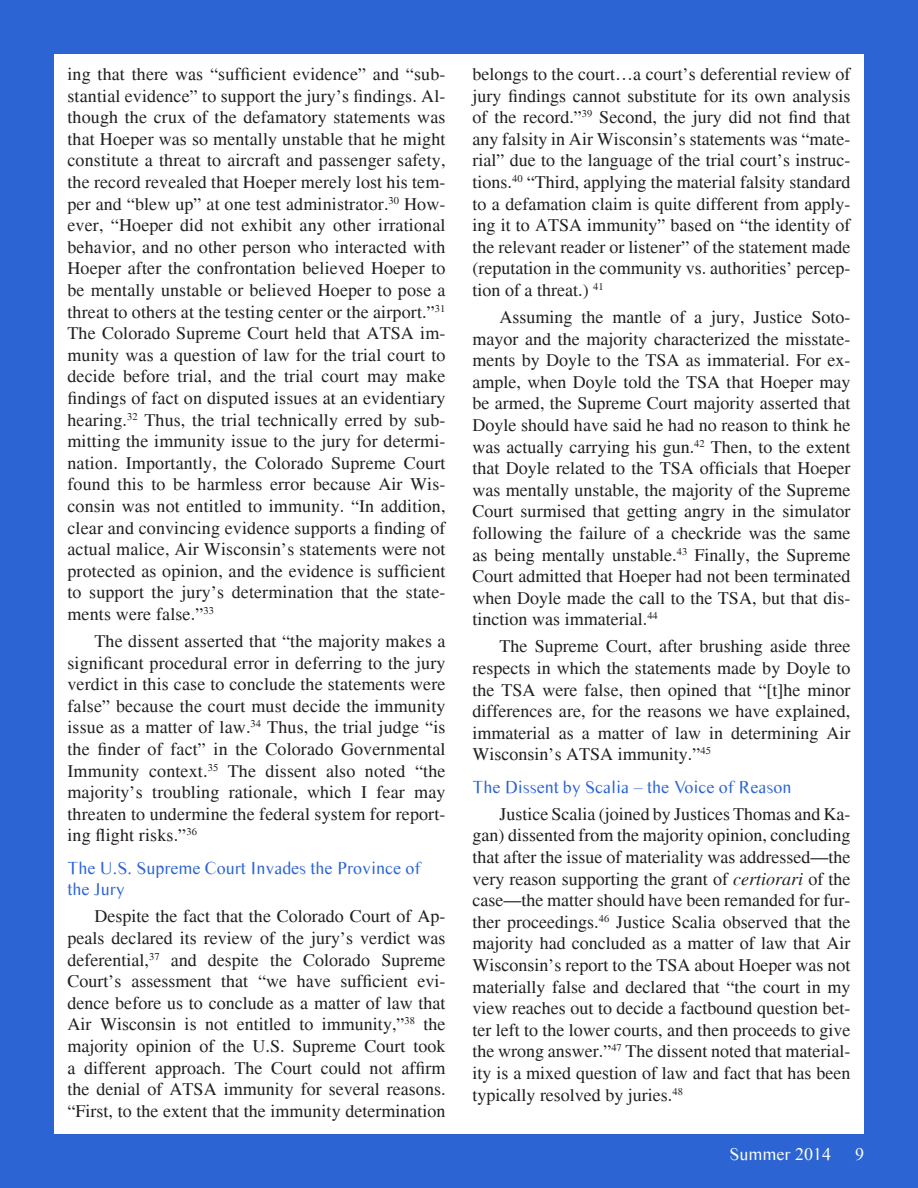
<style>
.page{position:relative;width:918px;height:1188px;background:#2c64d4}
.page>*{position:absolute;margin:0;border:0;box-sizing:border-box;transform-origin:0 0}
.t1{font:18px/21.6px "Times";color:#231f20;text-align:justify}
.Heading{font:18px/21.6px "Times Sans Serif";color:#2c64d4}
.t2{font:18px "Times Sans Serif";color:#fff}
.s1{font-style:italic}
</style>
<div class="page">
<div style="left:54px;top:54px;width:810px;height:1080px;background:#fff"></div>
<p class="t1" style="left:68px;top:63px;width:380px">ing that there was “sufficient evidence” and “sub&shy;stantial evidence” to support the jury’s findings. Al&shy;though the crux of the defamatory statements was that Hoeper was so mentally unstable that he might constitute a threat to aircraft and passenger safety, the record revealed that Hoeper merely lost his tem&shy;per and “blew up” at one test administrator.<sup>30</sup> How&shy;ever, “Hoeper did not exhibit any other irrational behavior, and no other person who interacted with Hoeper after the confrontation believed Hoeper to be mentally unstable or believed Hoeper to pose a threat to others at the testing center or the airport.”<sup>31<br></sup>The Colorado Supreme Court held that ATSA im&shy;munity was a question of law for the trial court to decide before trial, and the trial court may make findings of fact on disputed issues at an evidentiary hearing.<sup>32</sup> Thus, the trial technically erred by sub&shy;mitting the immunity issue to the jury for determi&shy;nation. Importantly, the Colorado Supreme Court found this to be harmless error because Air Wis&shy;consin was not entitled to immunity. “In addition, clear and convincing evidence supports a finding of actual malice, Air Wisconsin’s statements were not protected as opinion, and the evidence is sufficient to support the jury’s determination that the state&shy;ments were false.”<sup>33</sup></p>
<p class="t1" style="left:68px;top:630px;width:380px;text-indent:27px">The dissent asserted that “the majority makes a significant procedural error in deferring to the jury verdict in this case to conclude the statements were false” because the court must decide the immunity issue as a matter of law.<sup>34</sup> Thus, the trial judge “is the finder of fact” in the Colorado Governmental Immunity context.<sup>35</sup> The dissent also noted “the majority’s troubling rationale, which I fear may threaten to undermine the federal system for report&shy;ing flight risks.”<sup>36</sup></p>
<p class="Heading" style="left:68px;top:857px;width:355px">The U.S. Supreme Court Invades the Province of the Jury</p>
<p class="t1" style="left:68px;top:906px;width:380px;text-indent:27px">Despite the fact that the Colorado Court of Ap&shy;peals declared its review of the jury’s verdict was deferential,<sup>37</sup> and despite the Colorado Supreme Court’s assessment that “we have sufficient evi&shy;dence before us to conclude as a matter of law that Air Wisconsin is not entitled to immunity,”<sup>38</sup> the majority opinion of the U.S. Supreme Court took a different approach. The Court could not affirm the denial of ATSA immunity for several reasons. “First, to the extent that the immunity determination</p>
<p class="t1" style="left:472px;top:63px;width:380px">belongs to the court…a court’s deferential review of jury findings cannot substitute for its own analysis of the record.”<sup>39</sup> Second, the jury did not find that any falsity in Air Wisconsin’s statements was “mate&shy;rial” due to the language of the trial court’s instruc&shy;tions.<sup>40</sup> “Third, applying the material falsity standard to a defamation claim is quite different from apply&shy;ing it to ATSA immunity” based on “the identity of the relevant reader or listener” of the statement made (reputation in the community vs. authorities’ percep&shy;tion of a threat.) <sup>41</sup></p>
<p class="t1" style="left:472px;top:306px;width:380px;text-indent:27px">Assuming the mantle of a jury, Justice Soto&shy;mayor and the majority characterized the misstate&shy;ments by Doyle to the TSA as immaterial. For ex&shy;ample, when Doyle told the TSA that Hoeper may be armed, the Supreme Court majority asserted that Doyle should have said he had no reason to think he was actually carrying his gun.<sup>42</sup> Then, to the extent that Doyle related to the TSA officials that Hoeper was mentally unstable, the majority of the Supreme Court surmised that getting angry in the simulator following the failure of a checkride was the same as being mentally unstable.<sup>43</sup> Finally, the Supreme Court admitted that Hoeper had not been terminated when Doyle made the call to the TSA, but that dis&shy;tinction was immaterial.<sup>44</sup></p>
<p class="t1" style="left:472px;top:636px;width:380px;text-indent:27px">The Supreme Court, after brushing aside three respects in which the statements made by Doyle to the TSA were false, then opined that “[t]he minor differences are, for the reasons we have explained, immaterial as a matter of law in determining Air Wisconsin’s ATSA immunity.”<sup>45</sup></p>
<p class="Heading" style="left:472px;top:776px;width:320px">The Dissent by Scalia – the Voice of Reason</p>
<p class="t1" style="left:472px;top:803px;width:380px;text-indent:27px">Justice Scalia (joined by Justices Thomas and Ka&shy;gan) dissented from the majority opinion, concluding that after the issue of materiality was addressed—the very reason supporting the grant of <span class="s1">certiorari</span> of the case—the matter should have been remanded for fur&shy;ther proceedings.<sup>46</sup> Justice Scalia observed that the majority had concluded as a matter of law that Air Wisconsin’s report to the TSA about Hoeper was not materially false and declared that “the court in my view reaches out to decide a factbound question bet&shy;ter left to the lower courts, and then proceeds to give the wrong answer.”<sup>47</sup> The dissent noted that material&shy;ity is a mixed question of law and fact that has been typically resolved by juries.<sup>48</sup></p>
<p class="t2" style="left:730px;top:1142px;width:103px">Summer 2014</p>
<p class="t2" style="left:855px;top:1142px;width:10px">9</p>
</div>
